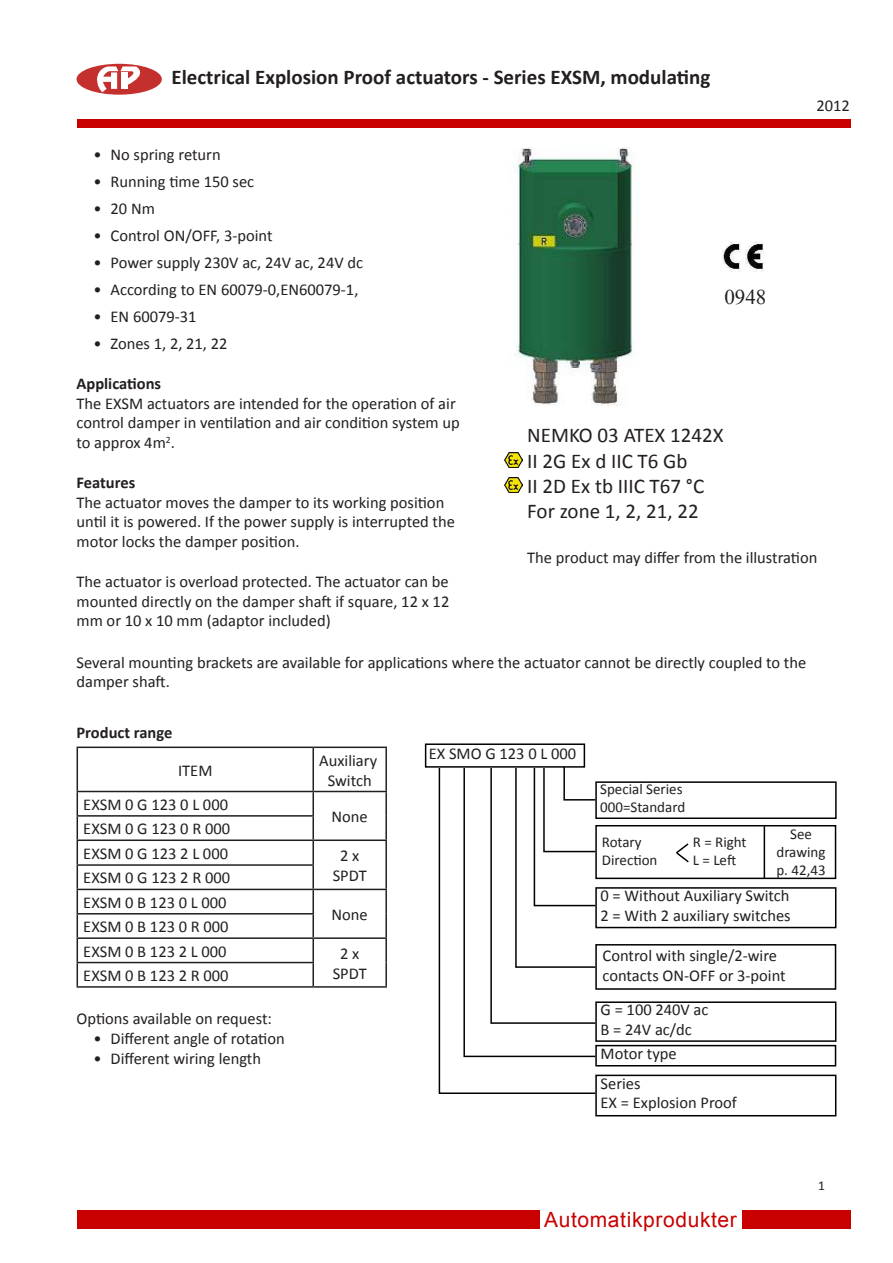
<style>
.page{position:relative;width:893px;height:1263px;background:#fff}
.page>*{position:absolute;margin:0;border:0;box-sizing:border-box;transform-origin:0 0}
.AP{font:21px "Calibri";color:#231f20}
.AP-2{font:700 21px "Calibri";color:#231f20}
.t1{font:21px "Arial";letter-spacing:.03em;color:#c80000}
.AP-3{font:21px "Times New Roman";color:#231f20}
.AP-4{font:16.5px/19.8px "Calibri";color:#231f20}
.AP-5{font:700 16.5px "Calibri";color:#231f20}
.AP-6{font:15px "Calibri";color:#231f20}
.t2{font:13.5px "Calibri";color:#231f20}
</style>
<div class="page">
<div style="left:595px;top:944px;width:241px;height:46px;border:2px solid #000"></div>
<div style="left:595px;top:825px;width:241px;height:54px;border:2px solid #000"></div>
<div style="left:77px;top:119px;width:773px;height:8px;background:#c80000"></div>
<div style="left:77px;top:64px;width:85px;height:31px;background:#c4302d;border-radius:50%"></div>
<svg style="left:96px;top:66px;width:53px;height:26px"></svg>
<div style="left:77px;top:1210px;width:773px;height:19px;background:#c80000"></div>
<div style="left:540px;top:1208px;width:202px;height:22px;background:#fff"></div>
<img style="left:517px;top:148px;width:117px;height:257px">
<img style="left:722px;top:242px;width:42px;height:30px">
<hr style="left:77px;top:746px;width:236px;height:2px;background:#231f20">
<hr style="left:77px;top:748px;width:1px;height:43px;background:#231f20">
<hr style="left:313px;top:746px;width:74px;height:2px;background:#231f20">
<hr style="left:312px;top:748px;width:2px;height:43px;background:#231f20">
<hr style="left:385px;top:748px;width:2px;height:43px;background:#231f20">
<hr style="left:77px;top:791px;width:236px;height:1px;background:#231f20">
<hr style="left:313px;top:791px;width:74px;height:1px;background:#231f20">
<hr style="left:312px;top:792px;width:2px;height:23px;background:#231f20">
<hr style="left:385px;top:792px;width:2px;height:24px;background:#231f20">
<hr style="left:77px;top:815px;width:237px;height:2px;background:#231f20">
<hr style="left:312px;top:817px;width:2px;height:22px;background:#231f20">
<hr style="left:385px;top:816px;width:2px;height:23px;background:#231f20">
<hr style="left:77px;top:839px;width:236px;height:2px;background:#231f20">
<hr style="left:313px;top:839px;width:74px;height:2px;background:#231f20">
<hr style="left:312px;top:841px;width:2px;height:23px;background:#231f20">
<hr style="left:385px;top:841px;width:2px;height:24px;background:#231f20">
<hr style="left:77px;top:864px;width:237px;height:2px;background:#231f20">
<hr style="left:312px;top:866px;width:2px;height:23px;background:#231f20">
<hr style="left:385px;top:865px;width:2px;height:24px;background:#231f20">
<hr style="left:77px;top:889px;width:236px;height:1px;background:#231f20">
<hr style="left:313px;top:889px;width:74px;height:1px;background:#231f20">
<hr style="left:312px;top:890px;width:2px;height:23px;background:#231f20">
<hr style="left:385px;top:890px;width:2px;height:24px;background:#231f20">
<hr style="left:77px;top:913px;width:237px;height:1px;background:#231f20">
<hr style="left:312px;top:914px;width:2px;height:23px;background:#231f20">
<hr style="left:385px;top:914px;width:2px;height:23px;background:#231f20">
<hr style="left:77px;top:937px;width:236px;height:2px;background:#231f20">
<hr style="left:313px;top:937px;width:74px;height:2px;background:#231f20">
<hr style="left:312px;top:939px;width:2px;height:23px;background:#231f20">
<hr style="left:385px;top:939px;width:2px;height:23px;background:#231f20">
<hr style="left:77px;top:962px;width:237px;height:1px;background:#231f20">
<svg style="left:77px;top:792px;width:1px;height:194px"></svg>
<hr style="left:312px;top:963px;width:2px;height:23px;background:#231f20">
<hr style="left:385px;top:962px;width:2px;height:24px;background:#231f20">
<hr style="left:77px;top:986px;width:236px;height:2px;background:#231f20">
<hr style="left:313px;top:986px;width:74px;height:2px;background:#231f20">
<div style="left:595px;top:781px;width:242px;height:38px;border:2px solid #000"></div>
<div style="left:595px;top:1001px;width:241px;height:41px;border:2px solid #000"></div>
<div style="left:595px;top:1045px;width:241px;height:21px;border:2px solid #000"></div>
<div style="left:595px;top:887px;width:241px;height:41px;border:2px solid #000"></div>
<svg style="left:676px;top:843px;width:13px;height:20px"></svg>
<hr style="left:764px;top:826px;width:1px;height:53px;background:#000">
<div style="left:595px;top:1074px;width:241px;height:42px;border:2px solid #000"></div>
<div style="left:425px;top:743px;width:160px;height:25px;border:2px solid #000"></div>
<svg style="left:438px;top:766px;width:159px;height:329px"></svg>
<img style="left:504px;top:452px;width:19px;height:16px">
<img style="left:504px;top:477px;width:18px;height:16px">
<p class="AP-2" style="left:171px;top:64px;width:540px">Electrical Explosion Proof actuators - Series EXSM, modulating</p>
<p class="AP-4" style="left:816px;top:94px;width:35px">2012</p>
<p class="AP-4" style="left:94px;top:144px;width:129px">• No spring return</p>
<p class="AP-4" style="left:94px;top:171px;width:162px">• Running time 150 sec</p>
<p class="AP-4" style="left:94px;top:198px;width:63px">• 20 Nm</p>
<p class="AP-4" style="left:94px;top:225px;width:181px">• Control ON/OFF, 3-point</p>
<p class="AP-4" style="left:94px;top:252px;width:271px">• Power supply 230V ac, 24V ac, 24V dc</p>
<p class="AP-4" style="left:94px;top:279px;width:266px">• According to EN 60079-0,EN60079-1,</p>
<p class="AP-4" style="left:94px;top:306px;width:105px">• EN 60079-31</p>
<p class="AP-4" style="left:94px;top:333px;width:136px">• Zones 1, 2, 21, 22</p>
<p class="AP-5" style="left:77px;top:373px;width:86px">Applications</p>
<p class="AP-4" style="left:77px;top:392px;width:385px">The EXSM actuators are intended for the operation of air control damper in ventilation and air condition system up to approx 4m<sup>2</sup>.</p>
<p class="AP-5" style="left:77px;top:472px;width:60px">Features</p>
<p class="AP-4" style="left:77px;top:491px;width:380px">The actuator moves the damper to its working position until it is powered. If the power supply is interrupted the motor locks the damper position.</p>
<p class="AP-4" style="left:77px;top:571px;width:374px;text-align:justify">The actuator is overload protected. The actuator can be mounted directly on the damper shaft if square, 12 x 12 mm or 10 x 10 mm (adaptor included)</p>
<p class="AP-3" style="left:724px;top:283px;width:43px">0948</p>
<p class="AP" style="left:527px;top:422px;width:198px">NEMKO 03 ATEX 1242X</p>
<p class="AP" style="left:527px;top:448px;width:162px">II 2G Ex d IIC T6 Gb</p>
<p class="AP" style="left:527px;top:473px;width:178px">II 2D Ex tb IIIC T67 °C</p>
<p class="AP" style="left:527px;top:498px;width:173px">For zone 1, 2, 21, 22</p>
<p class="AP-4" style="left:527px;top:547px;width:292px">The product may differ from the illustration</p>
<p class="AP-4" style="left:77px;top:651px;width:731px">Several mounting brackets are available for applications where the actuator cannot be directly coupled to the damper shaft.</p>
<p class="AP-5" style="left:77px;top:722px;width:97px">Product range</p>
<p class="AP-4" style="left:178px;top:759px;width:36px">ITEM</p>
<p class="AP-4" style="left:319px;top:749px;width:59px">Auxiliary</p>
<p class="AP-4" style="left:328px;top:769px;width:45px">Switch</p>
<p class="AP-4" style="left:83px;top:794px;width:146px">EXSM 0 G 123 0 L 000</p>
<p class="AP-4" style="left:332px;top:806px;width:38px">None</p>
<p class="AP-4" style="left:83px;top:818px;width:148px">EXSM 0 G 123 0 R 000</p>
<p class="AP-4" style="left:83px;top:842px;width:146px">EXSM 0 G 123 2 L 000</p>
<p class="AP-4" style="left:340px;top:845px;width:21px">2x</p>
<p class="AP-4" style="left:83px;top:867px;width:148px">EXSM 0 G 123 2 R 000</p>
<p class="AP-4" style="left:333px;top:865px;width:36px">SPDT</p>
<p class="AP-4" style="left:83px;top:892px;width:145px">EXSM 0 B 123 0 L 000</p>
<p class="AP-4" style="left:332px;top:904px;width:38px">None</p>
<p class="AP-4" style="left:83px;top:916px;width:147px">EXSM 0 B 123 0 R 000</p>
<p class="AP-4" style="left:83px;top:940px;width:145px">EXSM 0 B 123 2 L 000</p>
<p class="AP-4" style="left:340px;top:943px;width:21px">2x</p>
<p class="AP-4" style="left:83px;top:965px;width:147px">EXSM 0 B 123 2 R 000</p>
<p class="AP-4" style="left:333px;top:962px;width:36px">SPDT</p>
<p class="AP-4" style="left:77px;top:1008px;width:197px">Options available on request:</p>
<p class="AP-4" style="left:94px;top:1028px;width:193px">• Different angle of rotation</p>
<p class="AP-4" style="left:94px;top:1048px;width:169px">• Different wiring length</p>
<p class="AP-4" style="left:429px;top:743px;width:149px">EX SMO G 123 0 L 000</p>
<p class="AP-6" style="left:600px;top:780px;width:84px">Special Series</p>
<p class="AP-6" style="left:600px;top:798px;width:87px">000=Standard</p>
<p class="AP-6" style="left:602px;top:833px;width:41px">Rotary</p>
<p class="AP-6" style="left:602px;top:851px;width:57px">Direction</p>
<p class="AP-6" style="left:693px;top:832px;width:55px">R = Right</p>
<p class="AP-6" style="left:693px;top:850px;width:45px">L = Left</p>
<p class="AP-6" style="left:790px;top:824px;width:23px">See</p>
<p class="AP-6" style="left:776px;top:842px;width:50px">drawing</p>
<p class="AP-6" style="left:776px;top:860px;width:51px">p. 42,43</p>
<p class="AP-4" style="left:601px;top:885px;width:190px">0 = Without Auxiliary Switch</p>
<p class="AP-4" style="left:601px;top:905px;width:192px">2 = With 2 auxiliary switches</p>
<p class="AP-4" style="left:603px;top:945px;width:176px">Control with single/2-wire</p>
<p class="AP-4" style="left:603px;top:965px;width:185px">contacts ON-OFF or 3-point</p>
<p class="AP-4" style="left:601px;top:999px;width:109px">G = 100 240V ac</p>
<p class="AP-4" style="left:601px;top:1019px;width:93px">B = 24V ac/dc</p>
<p class="AP-4" style="left:601px;top:1042px;width:78px">Motor type</p>
<p class="AP-4" style="left:601px;top:1072px;width:41px">Series</p>
<p class="AP-4" style="left:601px;top:1092px;width:138px">EX = Explosion Proof</p>
<p class="t2" style="left:818px;top:1177px;width:8px">1</p>
<p class="t1" style="left:544px;top:1206px;width:194px">Automatikprodukter</p>
</div>
